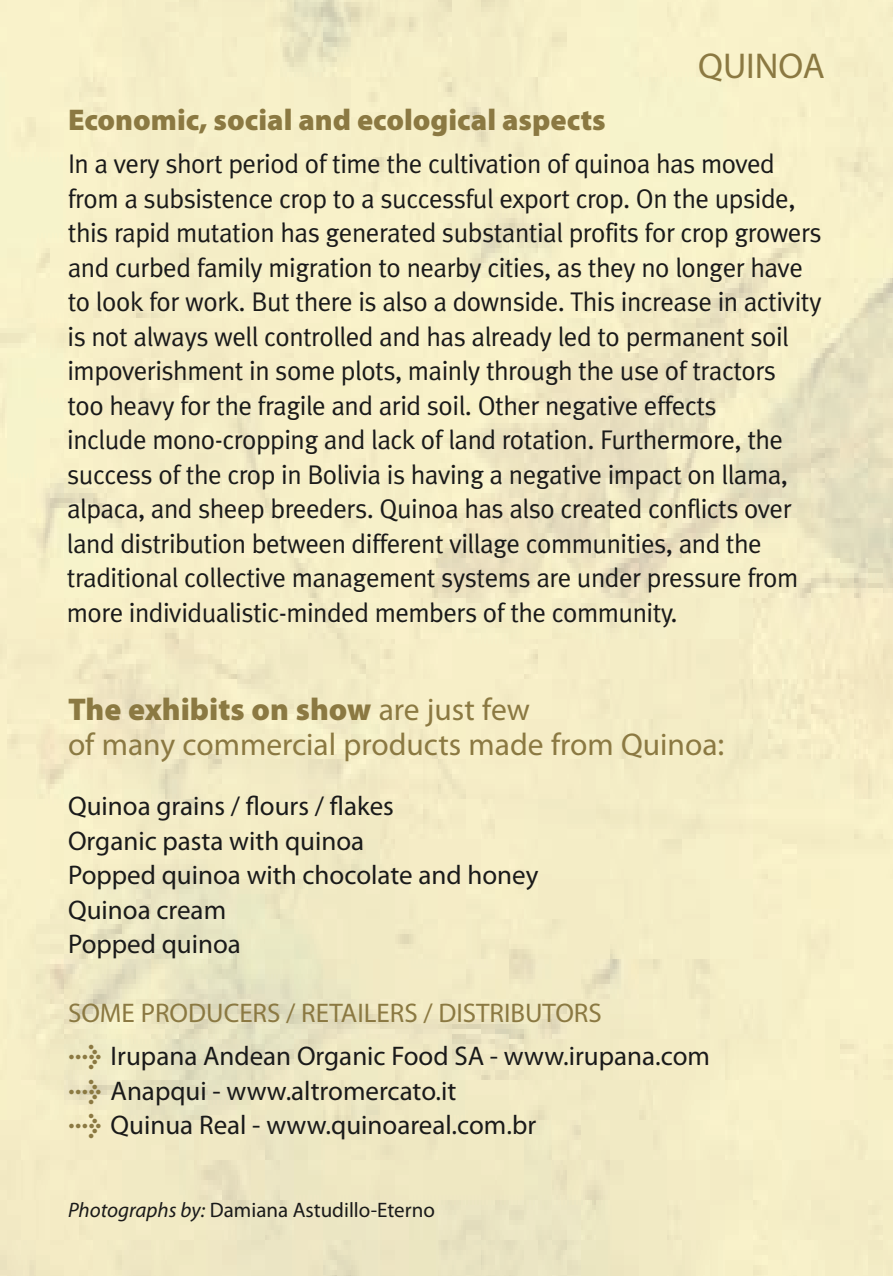
<style>
.page{position:relative;width:893px;height:1276px;background:#fff}
.page>*{position:absolute;margin:0;border:0;box-sizing:border-box;transform-origin:0 0}
.t1{font:36px "Myriad Pro";color:#8b7942}
.t2{font:31.5px/34.5px "Myriad Pro";color:#8b7942}
.t3{font:900 30px "Myriad Pro";color:#8b7942}
.t4{font:27px/34.5px "Meta Plus Normal";letter-spacing:-.02em;color:#1a1a1a}
.t5{font:27px/34.5px "Myriad Pro";color:#1a1a1a}
.t6{font:21px "Myriad Pro";color:#1a1a1a}
.s1{font-weight:900}
.s2{font-size:33px}
.s3{color:#8b7942}
.s4{font-family:"Meta Plus";font-weight:700;color:#8b7942}
.s5{font-style:italic}
</style>
<div class="page">
<h1 class="t1" style="left:698px;top:44px;width:128px">QUINOA</h1>
<p class="t3" style="left:68px;top:100px;width:539px">Economic, social and ecological aspects</p>
<p class="t4" style="left:67px;top:146px;width:756px">In a very short period of time the cultivation of quinoa has moved from a subsistence crop to a successful export crop. On the upside, this rapid mutation has generated substantial profits for crop growers and curbed family migration to nearby cities, as they no longer have to look for work. But there is also a downside. This increase in activity is not always well controlled and has already led to permanent soil impoverishment in some plots, mainly through the use of tractors<br>too heavy for the fragile and arid soil. Other negative effects<br>include mono-cropping and lack of land rotation. Furthermore, the success of the crop in Bolivia is having a negative impact on llama, alpaca, and sheep breeders. Quinoa has also created conflicts over land distribution between different village communities, and the traditional collective management systems are under pressure from more individualistic-minded members of the community.</p>
<p class="t2" style="left:68px;top:692px;width:658px"><span class="s1">The exhibits on show</span> are just few<br>of many commercial products made from Quinoa<span class="s2">:</span></p>
<p class="t5" style="left:68px;top:788px;width:472px">Quinoa grains / flours / flakes<br>Organic pasta with quinoa<br>Popped quinoa with chocolate and honey<br>Quinoa cream<br>Popped quinoa</p>
<p class="t5" style="left:68px;top:991px;width:643px;line-height:42.9px"><span class="s3">SOME PRODUCERS / RETAILERS / DISTRIBUTORS<br></span><span class="s4">&gt;</span> Irupana Andean Organic Food SA - www.irupana.com</p>
<p class="t5" style="left:68px;top:1073px;width:470px"><span class="s4">&gt;</span> Anapqui - www.altromercato.it<br><span class="s4">&gt;</span> Quinua Real - www.quinoareal.com.br</p>
<p class="t6" style="left:68px;top:1196px;width:368px"><span class="s5">Photographs by:</span> Damiana Astudillo-Eterno</p>
</div>
